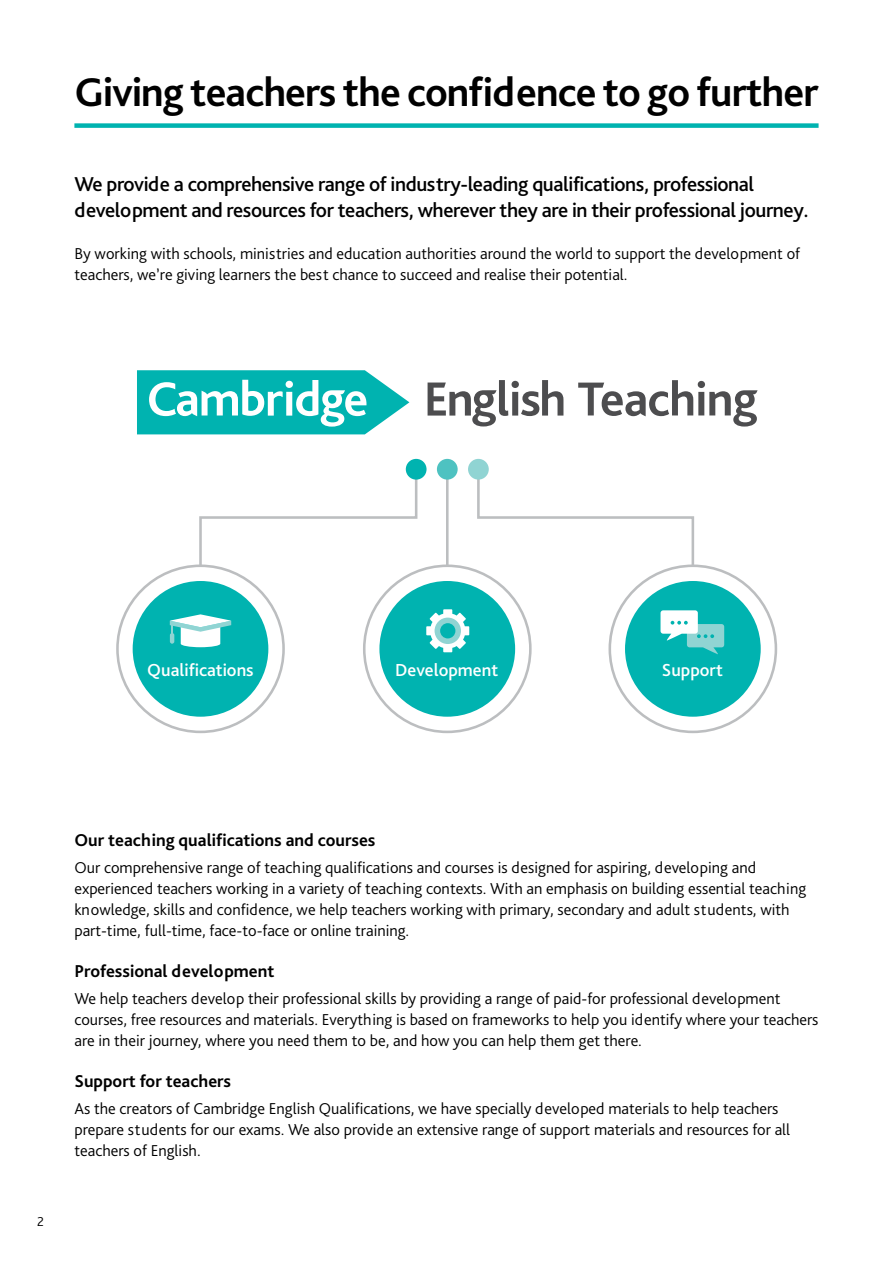
<style>
.page{position:relative;width:893px;height:1263px;background:#fff}
.page>*{position:absolute;margin:0;border:0;box-sizing:border-box;transform-origin:0 0}
.t1{font:700 42px "Bliss Pro";letter-spacing:-.02em;color:#000}
.t2{font:500 21px/25.5px "Bliss Pro";letter-spacing:-.02em;color:#000}
.t3{font:500 18.3px "Bliss Pro";color:#fff}
.t4{font:700 18px "Bliss Pro";color:#000}
.t5{font:300 16.5px/21px "Bliss Pro";color:#000}
.t6{font:300 13.5px "Bliss Pro";color:#000}
</style>
<div class="page">
<div style="left:74px;top:123px;width:745px;height:5px;background:#00b3b0"></div>
<svg style="left:137px;top:370px;width:272px;height:64px"></svg>
<svg style="left:428px;top:380px;width:135px;height:46px"></svg>
<svg style="left:578px;top:380px;width:180px;height:47px"></svg>
<hr style="left:446px;top:469px;width:3px;height:97px;background:#bcbec0">
<svg style="left:199px;top:468px;width:219px;height:96px"></svg>
<svg style="left:477px;top:480px;width:218px;height:84px"></svg>
<div style="left:437px;top:459px;width:21px;height:21px;background:#4ec2c1;border-radius:50%"></div>
<div style="left:468px;top:459px;width:21px;height:21px;background:#90d4d3;border-radius:50%"></div>
<div style="left:406px;top:459px;width:21px;height:21px;background:#00b3b0;border-radius:50%"></div>
<div style="left:133px;top:581px;width:135px;height:136px;background:#00b3b0;border-radius:50%"></div>
<div style="left:625px;top:581px;width:136px;height:136px;background:#00b3b0;border-radius:50%"></div>
<div style="left:379px;top:581px;width:136px;height:136px;background:#00b3b0;border-radius:50%"></div>
<svg style="left:660px;top:610px;width:64px;height:45px"></svg>
<svg style="left:426px;top:609px;width:43px;height:43px"></svg>
<div style="left:435px;top:618px;width:26px;height:26px;background:#90d4d3;border-radius:50%"></div>
<div style="left:440px;top:623px;width:15px;height:15px;background:#00b3b0;border-radius:50%"></div>
<svg style="left:170px;top:614px;width:61px;height:33px"></svg>
<hr style="left:170px;top:633px;width:4px;height:11px;background:#90d4d3;border-radius:2px">
<h2 class="t1" style="left:74px;top:66px;width:746px">Giving teachers the confidence to go further</h2>
<p class="t2" style="left:74px;top:171px;width:736px">We provide a comprehensive range of industry-leading qualifications, professional development and resources for teachers, wherever they are in their professional journey.</p>
<p class="t5" style="left:74px;top:243px;width:727px">By working with schools, ministries and education authorities around the world to support the development of teachers, we’re giving learners the best chance to succeed and realise their potential.</p>
<p class="t3" style="left:147px;top:658px;width:108px">Qualifications</p>
<p class="t3" style="left:395px;top:658px;width:104px">Development</p>
<p class="t3" style="left:662px;top:658px;width:62px">Support</p>
<p class="t6" style="left:37px;top:1213px;width:8px">2</p>
<p class="t4" style="left:74px;top:828px;width:303px">Our teaching qualifications and courses</p>
<p class="t5" style="left:74px;top:857px;width:733px">Our comprehensive range of teaching qualifications and courses is designed for aspiring, developing and experienced teachers working in a variety of teaching contexts. With an emphasis on building essential teaching knowledge, skills and confidence, we help teachers working with primary, secondary and adult students, with part-time, full-time, face-to-face or online training.</p>
<p class="t4" style="left:74px;top:959px;width:201px">Professional development</p>
<p class="t5" style="left:74px;top:988px;width:745px">We help teachers develop their professional skills by providing a range of paid-for professional development courses, free resources and materials. Everything is based on frameworks to help you identify where your teachers are in their journey, where you need them to be, and how you can help them get there.</p>
<p class="t4" style="left:74px;top:1069px;width:158px">Support for teachers</p>
<p class="t5" style="left:74px;top:1097px;width:717px">As the creators of Cambridge English Qualifications, we have specially developed materials to help teachers prepare students for our exams. We also provide an extensive range of support materials and resources for all teachers of English.</p>
</div>
